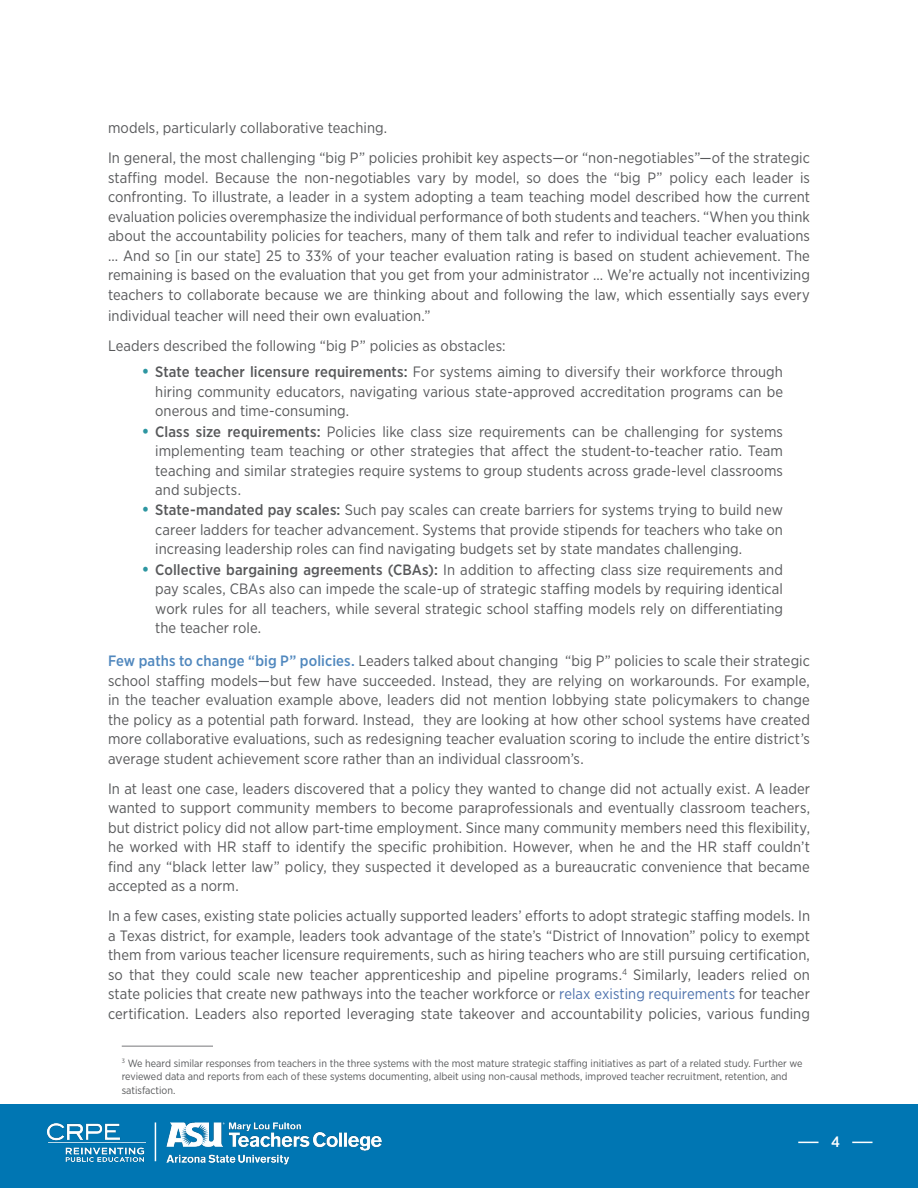
<style>
.page{position:relative;width:918px;height:1188px;background:#fff}
.page>*{position:absolute;margin:0;border:0;box-sizing:border-box;transform-origin:0 0}
.t1{font:15px/19.5px "Gotham Narrow";letter-spacing:.005em;color:#58595b;text-align:justify}
.t2{font:500 15px "Gotham Narrow";color:#fff}
.t3{font:10.5px/13.5px "Gotham Narrow";color:#58595b}
.s1{font-weight:700;font-size:16.5px;color:#2d96a1}
.s2{font-weight:500}
.s3{font-weight:500;color:#5188be}
.s4{color:#4f73ad}
</style>
<div class="page">
<div style="left:0;top:1104px;width:918px;height:84px;background:#0076b3"></div>
<img style="left:48px;top:1123px;width:97px;height:39px">
<img style="left:155px;top:1122px;width:227px;height:43px">
<svg style="left:852px;top:1142px;width:21px;height:1px"></svg>
<svg style="left:798px;top:1142px;width:21px;height:1px"></svg>
<hr style="left:122px;top:1046px;width:91px;height:1px;background:#77787b">
<p class="t1" style="left:108px;top:113px;width:703px;line-height:30px">models, particularly collaborative teaching.<br>In general, the most challenging “big P” policies prohibit key aspects—or “non-negotiables”—of the strategic</p>
<p class="t1" style="left:108px;top:168px;width:704px">staffing model. Because the non-negotiables vary by model, so does the “big P” policy each leader is confronting. To illustrate, a leader in a system adopting a team teaching model described how the current evaluation policies overemphasize the individual performance of both students and teachers. “When you think about the accountability policies for teachers, many of them talk and refer to individual teacher evaluations … And so [in our state] 25 to 33% of your teacher evaluation rating is based on student achievement. The remaining is based on the evaluation that you get from your administrator … We’re actually not incentivizing teachers to collaborate because we are thinking about and following the law, which essentially says every</p>
<p class="t1" style="left:108px;top:300px;width:399px;line-height:30px">individual teacher will need their own evaluation.”<br>Leaders described the following “big P” policies as obstacles:</p>
<p class="t1" style="left:155px;top:362px;width:629px;text-indent:-14px"><span class="s1">•</span> <span class="s2">State teacher licensure requirements:</span> For systems aiming to diversify their workforce through hiring community educators, navigating various state-approved accreditation programs can be onerous and time-consuming.</p>
<p class="t1" style="left:155px;top:421px;width:629px;text-indent:-14px"><span class="s1">•</span> <span class="s2">Class size requirements:</span> Policies like class size requirements can be challenging for systems implementing team teaching or other strategies that affect the student-to-teacher ratio. Team teaching and similar strategies require systems to group students across grade-level classrooms and subjects.</p>
<p class="t1" style="left:155px;top:500px;width:629px;text-indent:-14px"><span class="s1">•</span> <span class="s2">State-mandated pay scales:</span> Such pay scales can create barriers for systems trying to build new career ladders for teacher advancement. Systems that provide stipends for teachers who take on increasing leadership roles can find navigating budgets set by state mandates challenging.</p>
<p class="t1" style="left:155px;top:559px;width:629px;text-indent:-14px"><span class="s1">•</span> <span class="s2">Collective bargaining agreements (CBAs):</span> In addition to affecting class size requirements and pay scales, CBAs also can impede the scale-up of strategic staffing models by requiring identical work rules for all teachers, while several strategic school staffing models rely on differentiating the teacher role.</p>
<p class="t1" style="left:108px;top:651px;width:704px"><span class="s3">Few paths to change “big P” policies.</span> Leaders talked about changing “big P” policies to scale their strategic school staffing models—but few have succeeded. Instead, they are relying on workarounds. For example, in the teacher evaluation example above, leaders did not mention lobbying state policymakers to change the policy as a potential path forward. Instead, they are looking at how other school systems have created more collaborative evaluations, such as redesigning teacher evaluation scoring to include the entire district’s average student achievement score rather than an individual classroom’s.</p>
<p class="t1" style="left:108px;top:778px;width:704px">In at least one case, leaders discovered that a policy they wanted to change did not actually exist. A leader wanted to support community members to become paraprofessionals and eventually classroom teachers, but district policy did not allow part-time employment. Since many community members need this flexibility, he worked with HR staff to identify the specific prohibition. However, when he and the HR staff couldn’t find any “black letter law” policy, they suspected it developed as a bureaucratic convenience that became accepted as a norm.</p>
<p class="t1" style="left:108px;top:906px;width:704px">In a few cases, existing state policies actually supported leaders’ efforts to adopt strategic staffing models. In a Texas district, for example, leaders took advantage of the state’s “District of Innovation” policy to exempt them from various teacher licensure requirements, such as hiring teachers who are still pursuing certification, so that they could scale new teacher apprenticeship and pipeline programs.<sup>4</sup> Similarly, leaders relied on state policies that create new pathways into the teacher workforce or <span class="s4">relax existing requirements</span> for teacher certification. Leaders also reported leveraging state takeover and accountability policies, various funding</p>
<p class="t3" style="left:122px;top:1056px;width:682px"><sup>3</sup> We heard similar responses from teachers in the three systems with the most mature strategic staffing initiatives as part of a related study. Further we reviewed data and reports from each of these systems documenting, albeit using non-causal methods, improved teacher recruitment, retention, and satisfaction.</p>
<p class="t2" style="left:831px;top:1133px;width:10px">4</p>
</div>
